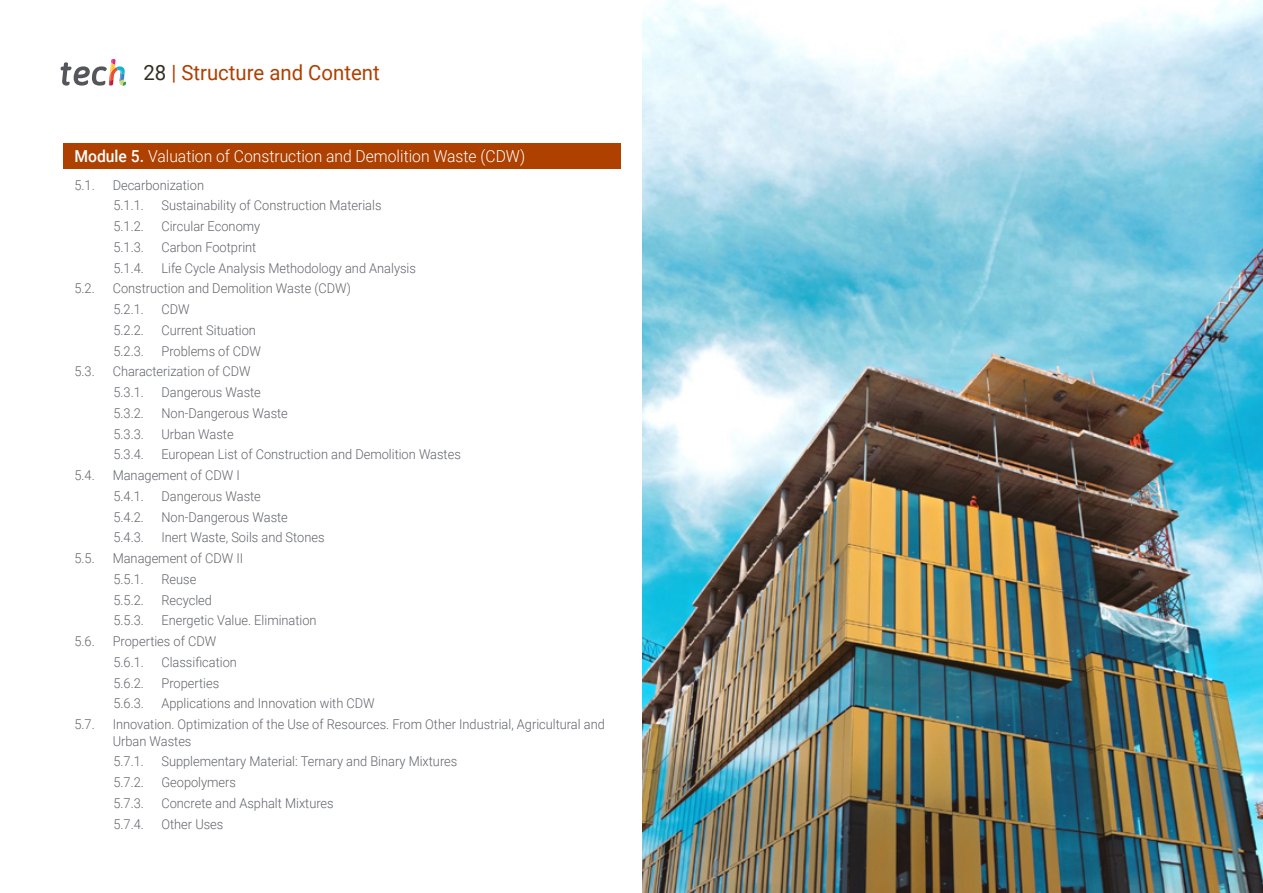
<style>
.page{position:relative;width:1263px;height:893px;background:#fff}
.page>*{position:absolute;margin:0;border:0;box-sizing:border-box;transform-origin:0 0}
.t1{font:21px "Roboto";color:#ae4000}
.t2{font:300 16.5px "Roboto";color:#fff;scale:.95 1}
.t3{font:300 13.5px/20.7px "Roboto";color:#61646a;scale:.95 1}
.s1{color:#312e20}
.s2{font-weight:500}
</style>
<div class="page">
<svg style="left:61px;top:59px;width:65px;height:27px"></svg>
<div style="left:63px;top:144px;width:558px;height:25px;background:#ae4000"></div>
<img style="left:642px;top:0;width:621px;height:893px">
<h1 class="t1" style="left:144px;top:57px;width:238px"><span class="s1">28</span> | Structure and Content</h1>
<p class="t2" style="left:74px;top:145px;width:476px"><span class="s2">Module 5.</span> Valuation of Construction and Demolition Waste (CDW)</p>
<p class="t3" style="left:74px;top:174px;width:23px">5.1.</p>
<p class="t3" style="left:113px;top:174px;width:98px">Decarbonization<br>5.1.1.</p>
<p class="t3" style="left:161px;top:195px;width:233px">Sustainability of Construction Materials</p>
<p class="t3" style="left:113px;top:215px;width:34px">5.1.2.</p>
<p class="t3" style="left:161px;top:215px;width:106px">Circular Economy</p>
<p class="t3" style="left:113px;top:236px;width:34px">5.1.3.</p>
<p class="t3" style="left:161px;top:236px;width:101px">Carbon Footprint</p>
<p class="t3" style="left:113px;top:257px;width:34px">5.1.4.</p>
<p class="t3" style="left:161px;top:257px;width:269px">Life Cycle Analysis Methodology and Analysis</p>
<p class="t3" style="left:74px;top:278px;width:23px">5.2.</p>
<p class="t3" style="left:113px;top:278px;width:252px">Construction and Demolition Waste (CDW)<br>5.2.1.</p>
<p class="t3" style="left:161px;top:298px;width:31px">CDW</p>
<p class="t3" style="left:113px;top:319px;width:34px">5.2.2.</p>
<p class="t3" style="left:161px;top:319px;width:101px">Current Situation</p>
<p class="t3" style="left:113px;top:340px;width:34px">5.2.3.</p>
<p class="t3" style="left:161px;top:340px;width:106px">Problems of CDW</p>
<p class="t3" style="left:74px;top:361px;width:23px">5.3.</p>
<p class="t3" style="left:113px;top:361px;width:147px">Characterization of CDW<br>5.3.1.</p>
<p class="t3" style="left:161px;top:381px;width:106px">Dangerous Waste</p>
<p class="t3" style="left:113px;top:402px;width:34px">5.3.2.</p>
<p class="t3" style="left:161px;top:402px;width:135px">Non-Dangerous Waste</p>
<p class="t3" style="left:113px;top:423px;width:34px">5.3.3.</p>
<p class="t3" style="left:161px;top:423px;width:78px">Urban Waste</p>
<p class="t3" style="left:113px;top:444px;width:34px">5.3.4.</p>
<p class="t3" style="left:161px;top:444px;width:317px">European List of Construction and Demolition Wastes</p>
<p class="t3" style="left:74px;top:464px;width:23px">5.4.</p>
<p class="t3" style="left:113px;top:464px;width:135px">Management of CDW I<br>5.4.1.</p>
<p class="t3" style="left:161px;top:485px;width:106px">Dangerous Waste</p>
<p class="t3" style="left:113px;top:506px;width:34px">5.4.2.</p>
<p class="t3" style="left:161px;top:506px;width:135px">Non-Dangerous Waste</p>
<p class="t3" style="left:113px;top:527px;width:34px">5.4.3.</p>
<p class="t3" style="left:161px;top:527px;width:173px">Inert Waste, Soils and Stones</p>
<p class="t3" style="left:74px;top:547px;width:23px">5.5.</p>
<p class="t3" style="left:113px;top:547px;width:139px">Management of CDW II<br>5.5.1.</p>
<p class="t3" style="left:161px;top:568px;width:38px">Reuse</p>
<p class="t3" style="left:113px;top:589px;width:34px">5.5.2.</p>
<p class="t3" style="left:161px;top:589px;width:55px">Recycled</p>
<p class="t3" style="left:113px;top:610px;width:34px">5.5.3.</p>
<p class="t3" style="left:161px;top:610px;width:165px">Energetic Value. Elimination</p>
<p class="t3" style="left:74px;top:630px;width:23px">5.6.</p>
<p class="t3" style="left:113px;top:630px;width:111px">Properties of CDW<br>5.6.1.</p>
<p class="t3" style="left:161px;top:651px;width:81px">Classification</p>
<p class="t3" style="left:113px;top:672px;width:34px">5.6.2.</p>
<p class="t3" style="left:161px;top:672px;width:62px">Properties</p>
<p class="t3" style="left:113px;top:693px;width:34px">5.6.3.</p>
<p class="t3" style="left:161px;top:693px;width:226px">Applications and Innovation with CDW</p>
<p class="t3" style="left:74px;top:713px;width:23px">5.7.</p>
<p class="t3" style="left:113px;top:715px;width:520px;line-height:16.5px">Innovation. Optimization of the Use of Resources. From Other Industrial, Agricultural and<br>Urban Wastes</p>
<p class="t3" style="left:113px;top:751px;width:34px">5.7.1.</p>
<p class="t3" style="left:161px;top:751px;width:313px">Supplementary Material: Ternary and Binary Mixtures</p>
<p class="t3" style="left:113px;top:771px;width:34px">5.7.2.</p>
<p class="t3" style="left:161px;top:771px;width:80px">Geopolymers</p>
<p class="t3" style="left:113px;top:792px;width:34px">5.7.3.</p>
<p class="t3" style="left:161px;top:792px;width:183px">Concrete and Asphalt Mixtures</p>
<p class="t3" style="left:113px;top:813px;width:34px">5.7.4.</p>
<p class="t3" style="left:161px;top:813px;width:67px">Other Uses</p>
</div>
